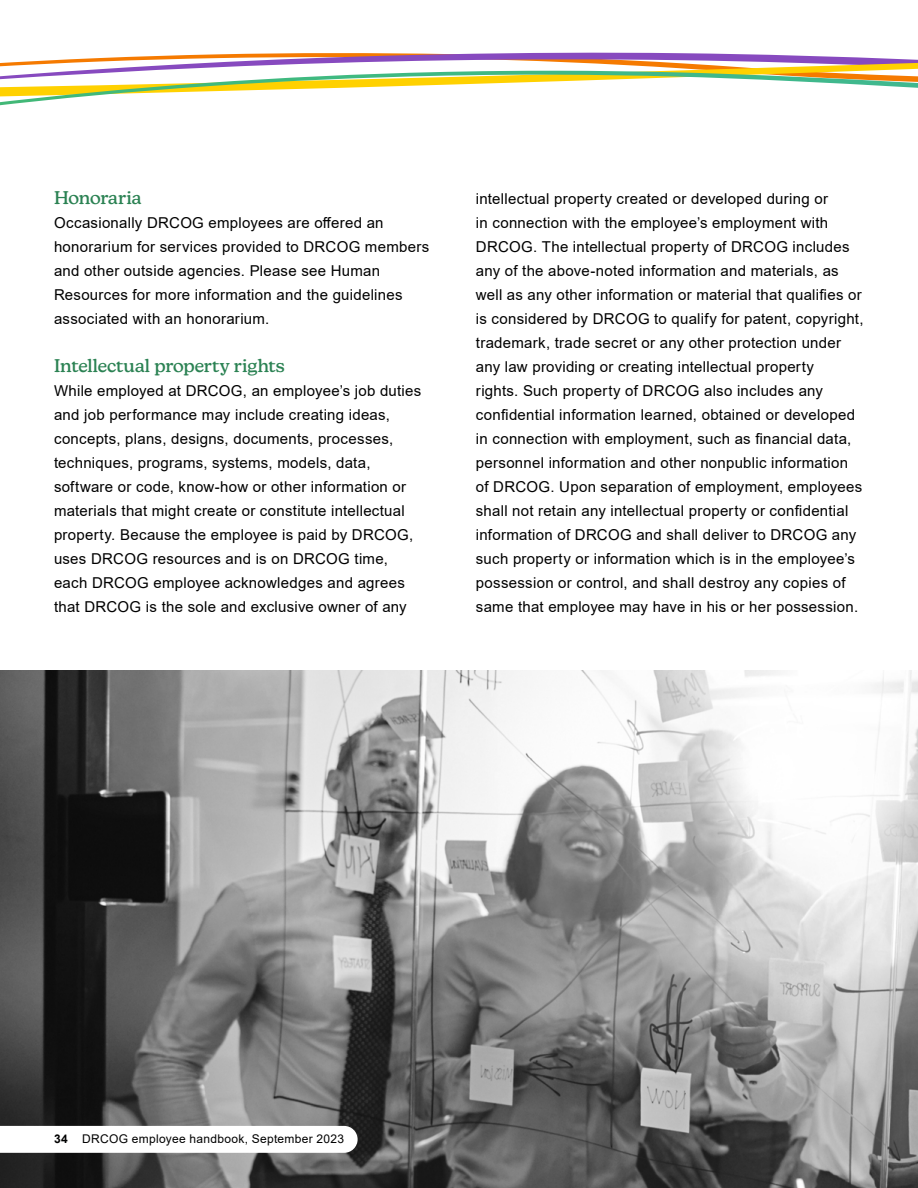
<style>
.page{position:relative;width:918px;height:1188px;background:#fff}
.page>*{position:absolute;margin:0;border:0;box-sizing:border-box;transform-origin:0 0}
.Heading_3{font:500 18px "New Kansas";color:#2b8253}
.Body_Text{font:15px/24px "Arial";letter-spacing:.02em;color:#000}
.t1{font:12px "Arial";letter-spacing:.025em;color:#000101}
.s1{font-weight:700}
</style>
<div class="page">
<img style="left:0;top:671px;width:918px;height:517px">
<svg style="left:0;top:1126px;width:358px;height:27px"></svg>
<svg style="left:0;top:52px;width:918px;height:54px"></svg>
<h3 class="Heading_3" style="left:54px;top:187px;width:89px">Honoraria</h3>
<p class="Body_Text" style="left:54px;top:211px;width:377px">Occasionally DRCOG employees are offered an honorarium for services provided to DRCOG members and other outside agencies. Please see Human Resources for more information and the guidelines associated with an honorarium.</p>
<h3 class="Heading_3" style="left:54px;top:355px;width:232px">Intellectual property rights</h3>
<p class="Body_Text" style="left:54px;top:379px;width:369px">While employed at DRCOG, an employee’s job duties and job performance may include creating ideas, concepts, plans, designs, documents, processes, techniques, programs, systems, models, data, software or code, know-how or other information or materials that might create or constitute intellectual property. Because the employee is paid by DRCOG, uses DRCOG resources and is on DRCOG time, each DRCOG employee acknowledges and agrees that DRCOG is the sole and exclusive owner of any</p>
<p class="Body_Text" style="left:476px;top:187px;width:389px">intellectual property created or developed during or<br>in connection with the employee’s employment with DRCOG. The intellectual property of DRCOG includes any of the above-noted information and materials, as well as any other information or material that qualifies or is considered by DRCOG to qualify for patent, copyright, trademark, trade secret or any other protection under any law providing or creating intellectual property<br>rights. Such property of DRCOG also includes any confidential information learned, obtained or developed in connection with employment, such as financial data, personnel information and other nonpublic information of DRCOG. Upon separation of employment, employees shall not retain any intellectual property or confidential information of DRCOG and shall deliver to DRCOG any such property or information which is in the employee’s possession or control, and shall destroy any copies of same that employee may have in his or her possession.</p>
<p class="t1" style="left:54px;top:1130px;width:292px"><span class="s1">34</span> DRCOG employee handbook, September 2023</p>
</div>
